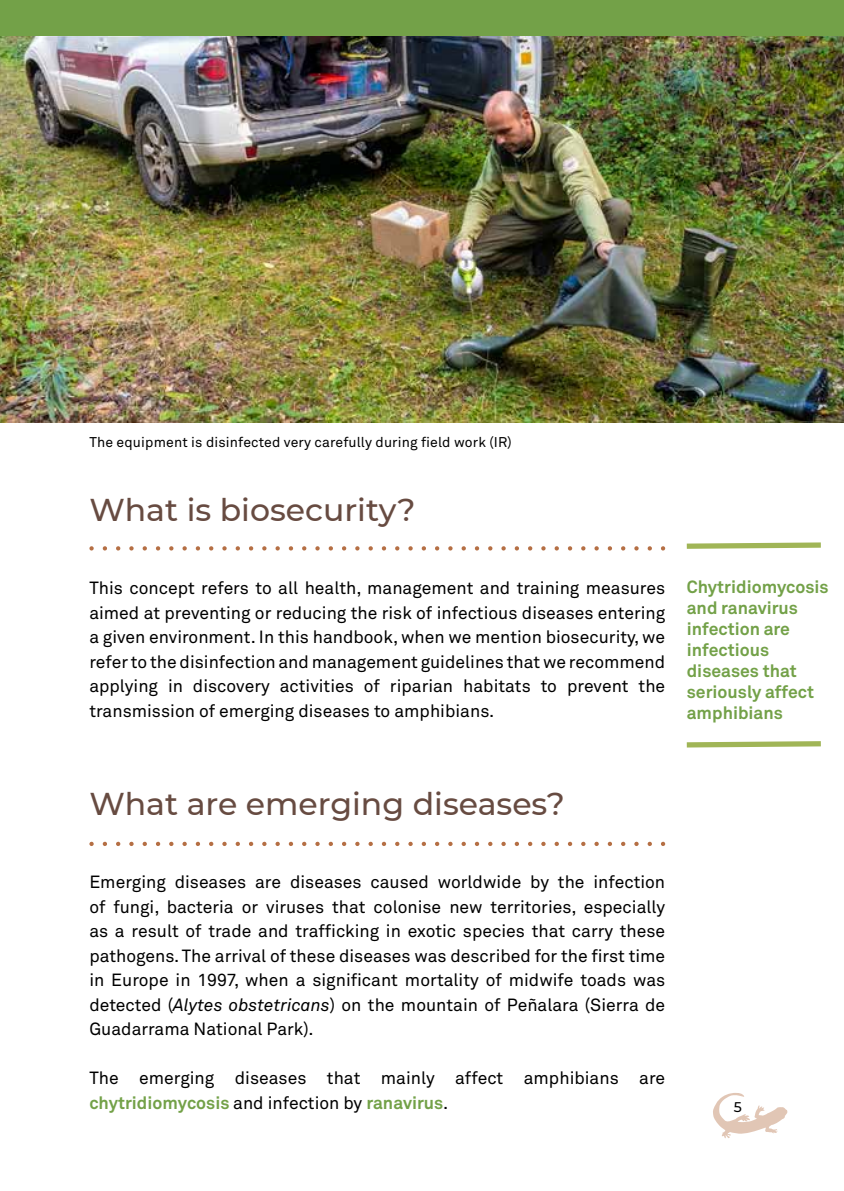
<style>
.page{position:relative;width:844px;height:1191px;background:#fff}
.page>*{position:absolute;margin:0;border:0;box-sizing:border-box;transform-origin:0 0}
.t1{font:500 31.5px "Montserrat";color:#674b41}
.t2{font:17.5px/24.5px "Akkurat Pro";color:#000;text-align:justify}
.t3{font:700 17.5px/21px "Akkurat Pro";color:#73a148}
.t4{font:14px "Akkurat Pro";letter-spacing:.01em;color:#000}
.t5{font:500 14px "Montserrat";color:#000}
.s1{font-style:italic}
.s2{font-weight:700;color:#73a148}
</style>
<div class="page">
<div style="left:0;top:0;width:843px;height:36px;background:#73a148"></div>
<svg style="left:713px;top:1093px;width:74px;height:45px"></svg>
<svg style="left:102px;top:546px;width:547px;height:4px"></svg>
<svg style="left:102px;top:841px;width:547px;height:5px"></svg>
<img style="left:0;top:36px;width:843px;height:386px">
<svg style="left:686px;top:542px;width:135px;height:7px"></svg>
<svg style="left:686px;top:741px;width:135px;height:7px"></svg>
<p class="t4" style="left:89px;top:434px;width:424px">The equipment is disinfected very carefully during field work (IR)</p>
<h1 class="t1" style="left:89px;top:487px;width:327px">What is biosecurity?</h1>
<p class="t2" style="left:89px;top:576px;width:577px">This concept refers to all health, management and training measures aimed at preventing or reducing the risk of infectious diseases entering a given environment. In this handbook, when we mention biosecurity, we refer to the disinfection and management guidelines that we recommend applying in discovery activities of riparian habitats to prevent the transmission of emerging diseases to amphibians.</p>
<p class="t3" style="left:686px;top:577px;width:143px">Chytridiomycosis and ranavirus infection are infectious diseases that seriously affect amphibians</p>
<h1 class="t1" style="left:89px;top:781px;width:477px">What are emerging diseases?</h1>
<p class="t2" style="left:89px;top:870px;width:577px">Emerging diseases are diseases caused worldwide by the infection of fungi, bacteria or viruses that colonise new territories, especially as a result of trade and trafficking in exotic species that carry these pathogens. The arrival of these diseases was described for the first time in Europe in 1997, when a significant mortality of midwife toads was detected (<span class="s1">Alytes obstetricans</span>) on the mountain of Peñalara (Sierra de Guadarrama National Park).</p>
<p class="t2" style="left:89px;top:1066px;width:577px">The emerging diseases that mainly affect amphibians are <span class="s2">chytridiomycosis</span> and infection by <span class="s2">ranavirus</span>.</p>
<p class="t5" style="left:733px;top:1096px;width:10px">5</p>
</div>
